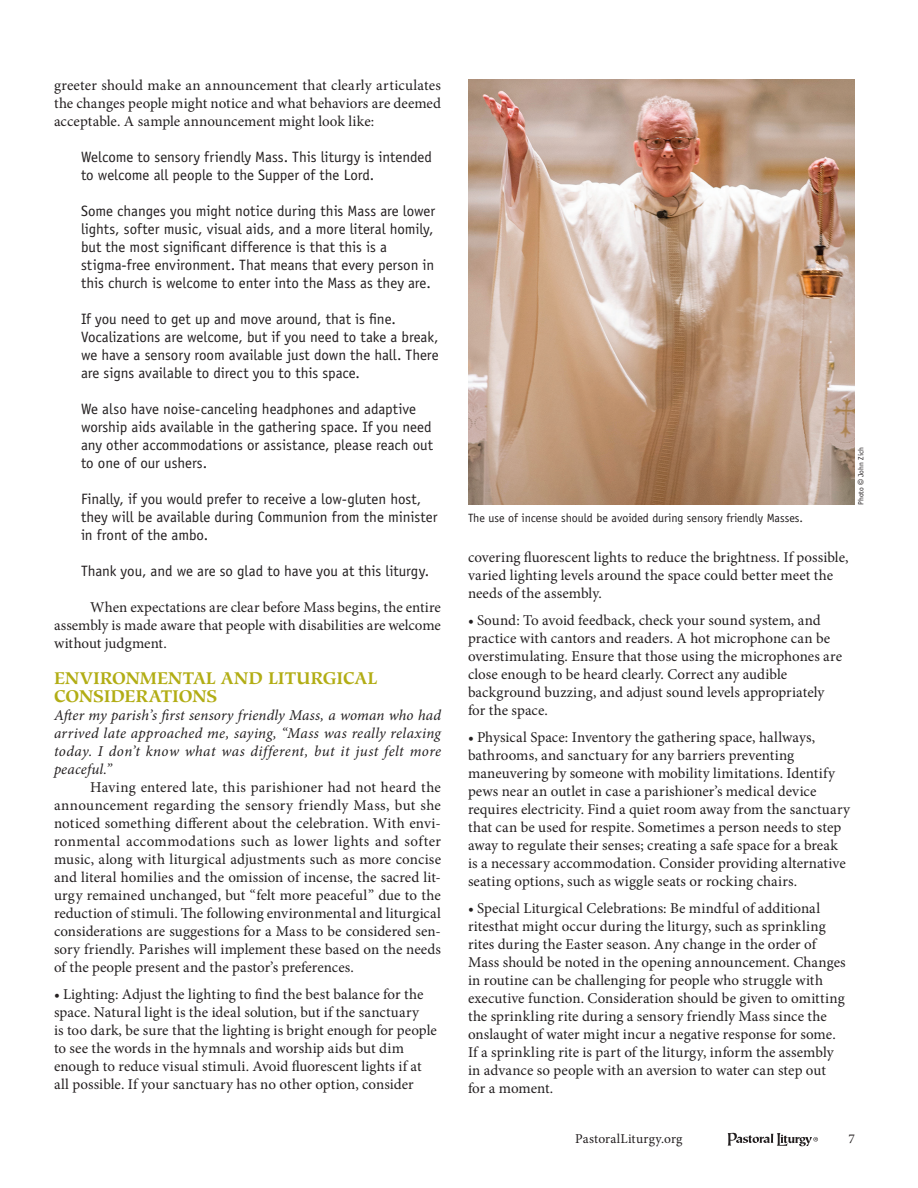
<style>
.page{position:relative;width:918px;height:1188px;background:#fff}
.page>*{position:absolute;margin:0;border:0;box-sizing:border-box;transform-origin:0 0}
.t1{font:700 16.8px/18px "Hiroshige Std";letter-spacing:-.005em;color:#b2ad15}
.t2{font:15px/18px "Minion Pro";letter-spacing:.005em;color:#231f20}
.t3{font:15px/18px "Officina Sans Std";letter-spacing:-.005em;color:#231f20}
.t4{font:italic 15px/18px "Minion Pro";letter-spacing:.025em;color:#231f20;text-align:justify}
.t5{font:13.5px "Minion Pro";letter-spacing:.015em;color:#231f20}
.t6{font:12px "Officina Sans Std";color:#231f20}
.t7{font:7.5px "Officina Sans Std";color:#231f20}
.s1{font-family:"ITC Avant Garde Std";font-weight:500}
</style>
<div class="page">
<img style="left:468px;top:80px;width:387px;height:424px">
<svg style="left:728px;top:1133px;width:90px;height:13px"></svg>
<p class="t2" style="left:54px;top:76px;width:389px;text-align:justify">greeter should make an announcement that clearly articulates the changes people might notice and what behaviors are deemed acceptable. A sample announcement might look like:</p>
<p class="t3" style="left:81px;top:148px;width:353px">Welcome to sensory friendly Mass. This liturgy is intended to welcome all people to the Supper of the Lord.</p>
<p class="t3" style="left:81px;top:202px;width:356px">Some changes you might notice during this Mass are lower lights, softer music, visual aids, and a more literal homily, but the most significant difference is that this is a stigma-free environment. That means that every person in this church is welcome to enter into the Mass as they are.</p>
<p class="t3" style="left:81px;top:310px;width:359px">If you need to get up and move around, that is fine.<br>Vocalizations are welcome, but if you need to take a break, we have a sensory room available just down the hall. There are signs available to direct you to this space.</p>
<p class="t3" style="left:81px;top:400px;width:354px">We also have noise-canceling headphones and adaptive worship aids available in the gathering space. If you need any other accommodations or assistance, please reach out to one of our ushers.</p>
<p class="t3" style="left:81px;top:490px;width:358px">Finally, if you would prefer to receive a low-gluten host, they will be available during Communion from the minister in front of the ambo.</p>
<p class="t3" style="left:81px;top:562px;width:350px">Thank you, and we are so glad to have you at this liturgy.</p>
<p class="t2" style="left:54px;top:598px;width:388px;text-align:justify;text-indent:36px">When expectations are clear before Mass begins, the entire assembly is made aware that people with disabilities are welcome without judgment.</p>
<p class="t1" style="left:54px;top:669px;width:325px">ENVIRONMENTAL AND LITURGICAL<br>CONSIDERATIONS</p>
<p class="t4" style="left:54px;top:706px;width:389px">After my parish’s first sensory friendly Mass, a woman who had arrived late approached me, saying, “Mass was really relaxing today. I don’t know what was different, but it just felt more peaceful.”</p>
<p class="t2" style="left:54px;top:778px;width:389px;text-align:justify;text-indent:36px">Having entered late, this parishioner had not heard the announcement regarding the sensory friendly Mass, but she noticed something different about the celebration. With envi&shy;ronmental accommodations such as lower lights and softer music, along with liturgical adjustments such as more concise and literal homilies and the omission of incense, the sacred lit&shy;urgy remained unchanged, but “felt more peaceful” due to the reduction of stimuli. The following environmental and liturgical considerations are suggestions for a Mass to be considered sen&shy;sory friendly. Parishes will implement these based on the needs of the people present and the pastor’s preferences.</p>
<p class="t2" style="left:54px;top:985px;width:384px">• Lighting: Adjust the lighting to find the best balance for the space. Natural light is the ideal solution, but if the sanctuary<br>is too dark, be sure that the lighting is bright enough for people to see the words in the hymnals and worship aids but dim enough to reduce visual stimuli. Avoid fluorescent lights if at all possible. If your sanctuary has no other option, consider</p>
<p class="t6" style="left:468px;top:511px;width:336px">The use of incense should be avoided during sensory friendly Masses.</p>
<p class="t7" style="left:857px;top:505px;width:59px;rotate:-90deg">Photo <span class="s1">©</span> John Zich</p>
<p class="t2" style="left:468px;top:548px;width:382px">covering fluorescent lights to reduce the brightness. If possible, varied lighting levels around the space could better meet the needs of the assembly.</p>
<p class="t2" style="left:468px;top:611px;width:376px">• Sound: To avoid feedback, check your sound system, and practice with cantors and readers. A hot microphone can be overstimulating. Ensure that those using the microphones are close enough to be heard clearly. Correct any audible background buzzing, and adjust sound levels appropriately for the space.</p>
<p class="t2" style="left:468px;top:728px;width:384px">• Physical Space: Inventory the gathering space, hallways, bathrooms, and sanctuary for any barriers preventing maneuvering by someone with mobility limitations. Identify pews near an outlet in case a parishioner’s medical device requires electricity. Find a quiet room away from the sanctuary that can be used for respite. Sometimes a person needs to step away to regulate their senses; creating a safe space for a break is a necessary accommodation. Consider providing alternative seating options, such as wiggle seats or rocking chairs.</p>
<p class="t2" style="left:468px;top:899px;width:379px">• Special Liturgical Celebrations: Be mindful of additional ritesthat might occur during the liturgy, such as sprinkling rites during the Easter season. Any change in the order of Mass should be noted in the opening announcement. Changes in routine can be challenging for people who struggle with executive function. Consideration should be given to omitting the sprinkling rite during a sensory friendly Mass since the onslaught of water might incur a negative response for some.<br>If a sprinkling rite is part of the liturgy, inform the assembly in advance so people with an aversion to water can step out for a moment.</p>
<p class="t5" style="left:575px;top:1129px;width:109px">PastoralLiturgy.org</p>
<p class="t5" style="left:849px;top:1129px;width:8px">7</p>
</div>
